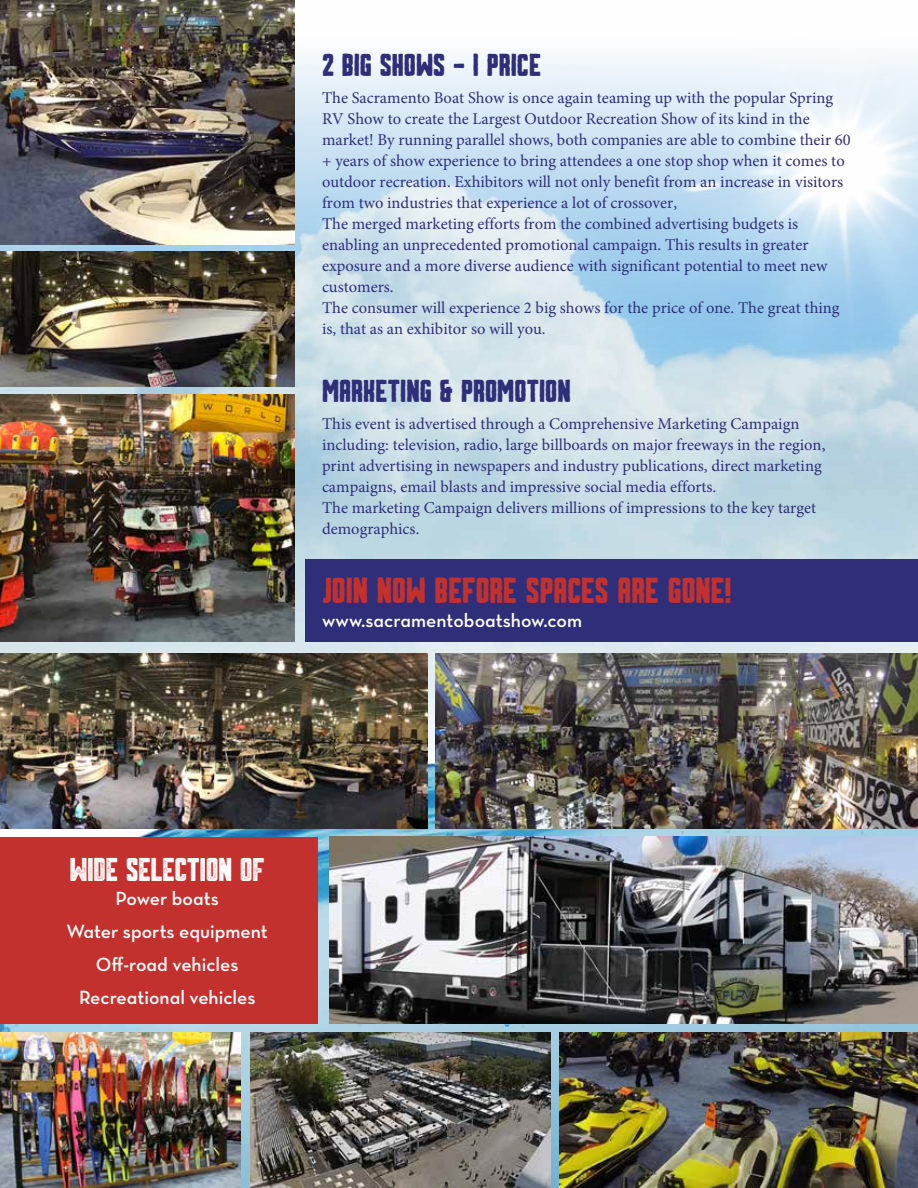
<style>
.page{position:relative;width:918px;height:1188px;background:#fff}
.page>*{position:absolute;margin:0;border:0;box-sizing:border-box;transform-origin:0 0}
.t1{font:36px "Sumac Rocky";color:#c3312e}
.t2{font:33px "Sumac Timber";color:#fff}
.t3{font:31.5px "Sumac Rocky";color:#2f2e79}
.t4{font:19.5px/33px "Neutra Text Demi Alt";color:#fff;text-align:center}
.t5{font:16.5px/21px "Minion Pro";color:#2f2e79}
</style>
<div class="page">
<img style="left:0;top:0;width:918px;height:1188px">
<div style="left:305px;top:559px;width:613px;height:83px;background:#2f2e79"></div>
<img style="left:435px;top:653px;width:483px;height:176px">
<img style="left:250px;top:1032px;width:301px;height:156px">
<div style="left:0;top:837px;width:318px;height:187px;background:#c3312e"></div>
<img style="left:0;top:0;width:294px;height:244px">
<img style="left:559px;top:1032px;width:359px;height:156px">
<img style="left:0;top:653px;width:427px;height:176px">
<img style="left:0;top:251px;width:294px;height:135px">
<img style="left:330px;top:837px;width:588px;height:187px">
<img style="left:0;top:1032px;width:240px;height:156px">
<img style="left:0;top:395px;width:294px;height:247px">
<h3 class="t3" style="left:322px;top:47px;width:221px">2 BIG SHOWS - 1 PRICE</h3>
<p class="t5" style="left:322px;top:88px;width:530px">The Sacramento Boat Show is once again teaming up with the popular Spring RV Show to create the Largest Outdoor Recreation Show of its kind in the market! By running parallel shows, both companies are able to combine their 60 + years of show experience to bring attendees a one stop shop when it comes to outdoor recreation. Exhibitors will not only benefit from an increase in visitors from two industries that experience a lot of crossover,<br>The merged marketing efforts from the combined advertising budgets is enabling an unprecedented promotional campaign. This results in greater exposure and a more diverse audience with significant potential to meet new customers.<br>The consumer will experience 2 big shows for the price of one. The great thing is, that as an exhibitor so will you.</p>
<h3 class="t3" style="left:322px;top:373px;width:250px">MARKETING &amp; PROMOTION</h3>
<p class="t5" style="left:322px;top:413px;width:505px">This event is advertised through a Comprehensive Marketing Campaign including: television, radio, large billboards on major freeways in the region, print advertising in newspapers and industry publications, direct marketing campaigns, email blasts and impressive social media efforts.<br>The marketing Campaign delivers millions of impressions to the key target demographics.</p>
<h1 class="t1" style="left:322px;top:569px;width:411px">JOIN NOW BEFORE SPACES ARE GONE!</h1>
<p class="t4" style="left:322px;top:604px;width:262px">www.sacramentoboatshow.com</p>
<h2 class="t2" style="left:70px;top:850px;width:196px">WIDE SELECTION OF</h2>
<p class="t4" style="left:67px;top:881px;width:203px">Power boats<br>Water sports equipment<br>Off-road vehicles<br>Recreational vehicles</p>
</div>
